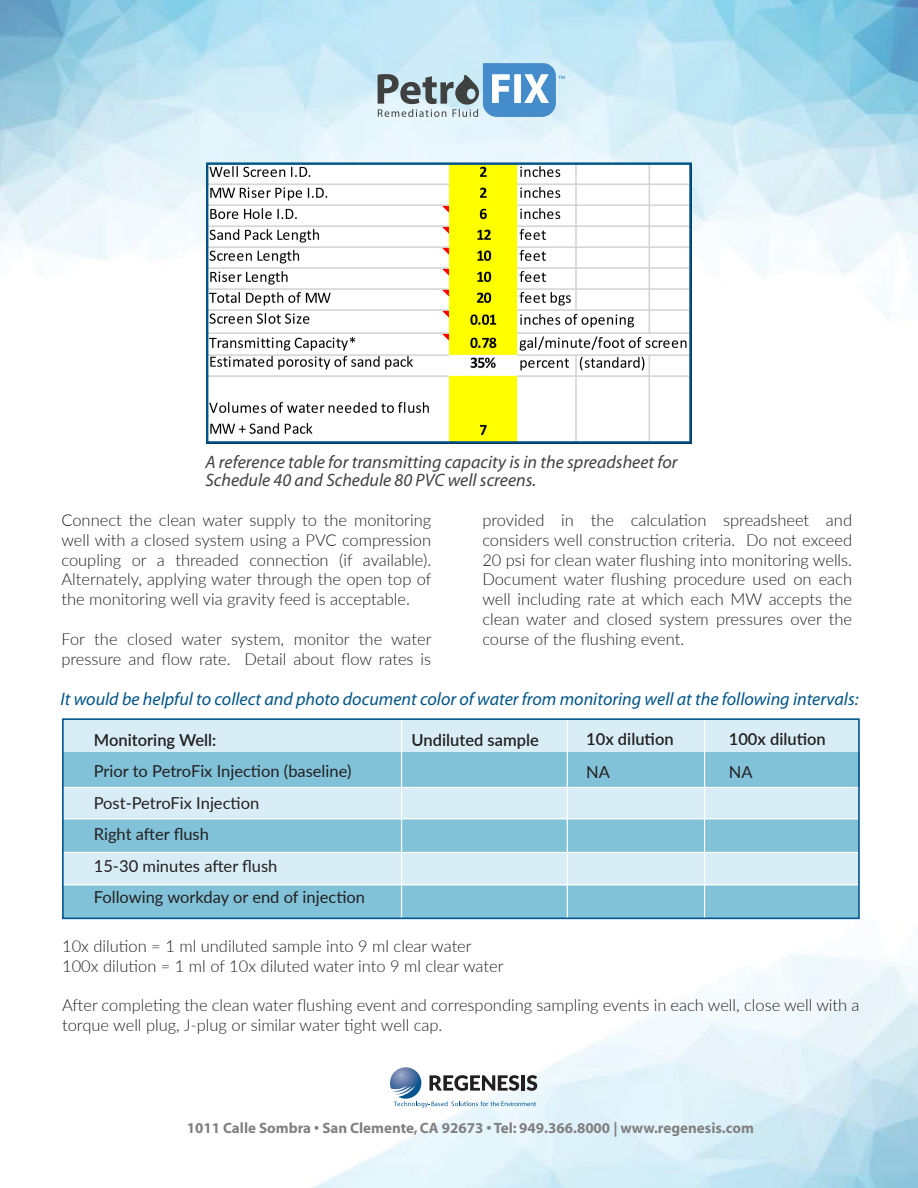
<style>
.page{position:relative;width:918px;height:1188px;background:#fff}
.page>*{position:absolute;margin:0;border:0;box-sizing:border-box;transform-origin:0 0}
.t1{font:italic 18px/18px "Myriad";color:#414141}
.t2{font:italic 18px "Myriad";color:#005488}
.t3{font:300 16.5px/19.8px "Lato";color:#231f20}
.t4{font:16.5px/31.5px "Lato";color:#231f20}
.t5{font:600 16.5px "Lato";color:#231f20}
.t6{font:700 15px "Myriad";color:#818081}
</style>
<div class="page">
<img style="left:0;top:0;width:918px;height:315px">
<svg style="left:390px;top:1067px;width:147px;height:41px"></svg>
<svg style="left:378px;top:63px;width:187px;height:54px;background:#95b6cd"></svg>
<img style="left:209px;top:165px;width:480px;height:276px">
<div style="left:206px;top:162px;width:486px;height:282px;border:2px solid #005489"></div>
<div style="left:62px;top:719px;width:796px;height:165px;background:#d8edf6"></div>
<div style="left:64px;top:885px;width:795px;height:33px;background:#81c2d9"></div>
<div style="left:64px;top:752px;width:796px;height:35px;background:#81c2d9"></div>
<div style="left:64px;top:819px;width:795px;height:33px;background:#81c2d9"></div>
<hr style="left:401px;top:719px;width:1px;height:212px;background:#fff">
<hr style="left:64px;top:818px;width:796px;height:1px;background:#fff">
<hr style="left:63px;top:852px;width:796px;height:1px;background:#fff">
<hr style="left:567px;top:718px;width:1px;height:210px;background:#fff">
<hr style="left:704px;top:720px;width:1px;height:207px;background:#fff">
<hr style="left:64px;top:787px;width:796px;height:1px;background:#fff">
<div style="left:62px;top:718px;width:798px;height:201px;border:2px solid #01548e"></div>
<p class="t1" style="left:205px;top:454px;width:474px">A reference table for transmitting capacity is in the spreadsheet for<br>Schedule 40 and Schedule 80 PVC well screens.</p>
<p class="t3" style="left:61px;top:510px;width:372px;text-align:justify">Connect the clean water supply to the monitoring well with a closed system using a PVC compression coupling or a threaded connection (if available).<br>Alternately, applying water through the open top of the monitoring well via gravity feed is acceptable.</p>
<p class="t3" style="left:61px;top:628px;width:372px">For the closed water system, monitor the water pressure and flow rate. Detail about flow rates is</p>
<p class="t3" style="left:482px;top:510px;width:371px;text-align:justify">provided in the calculation spreadsheet and considers well construction criteria. Do not exceed 20 psi for clean water flushing into monitoring wells.<br>Document water flushing procedure used on each well including rate at which each MW accepts the clean water and closed system pressures over the course of the flushing event.</p>
<p class="t2" style="left:60px;top:690px;width:800px">It would be helpful to collect and photo document color of water from monitoring well at the following intervals:</p>
<p class="t5" style="left:94px;top:728px;width:124px">Monitoring Well:</p>
<p class="t5" style="left:412px;top:728px;width:129px">Undiluted sample</p>
<p class="t4" style="left:94px;top:755px;width:273px">Prior to PetroFix Injection (baseline)<br>Post-PetroFix Injection<br>Right after flush<br>15-30 minutes after flush<br>Following workday or end of injection</p>
<p class="t5" style="left:586px;top:727px;width:89px">10x dilution</p>
<p class="t4" style="left:586px;top:755px;width:25px">NA</p>
<p class="t5" style="left:729px;top:727px;width:98px">100x dilution</p>
<p class="t4" style="left:729px;top:755px;width:25px">NA</p>
<p class="t3" style="left:62px;top:936px;width:443px">10x dilution = 1 ml undiluted sample into 9 ml clear water<br>100x dilution = 1 ml of 10x diluted water into 9 ml clear water</p>
<p class="t3" style="left:62px;top:995px;width:799px">After completing the clean water flushing event and corresponding sampling events in each well, close well with a torque well plug, J-plug or similar water tight well cap.</p>
<p class="t6" style="left:187px;top:1120px;width:569px">1011 Calle Sombra • San Clemente, CA 92673 • Tel: 949.366.8000 | www.regenesis.com</p>
</div>
